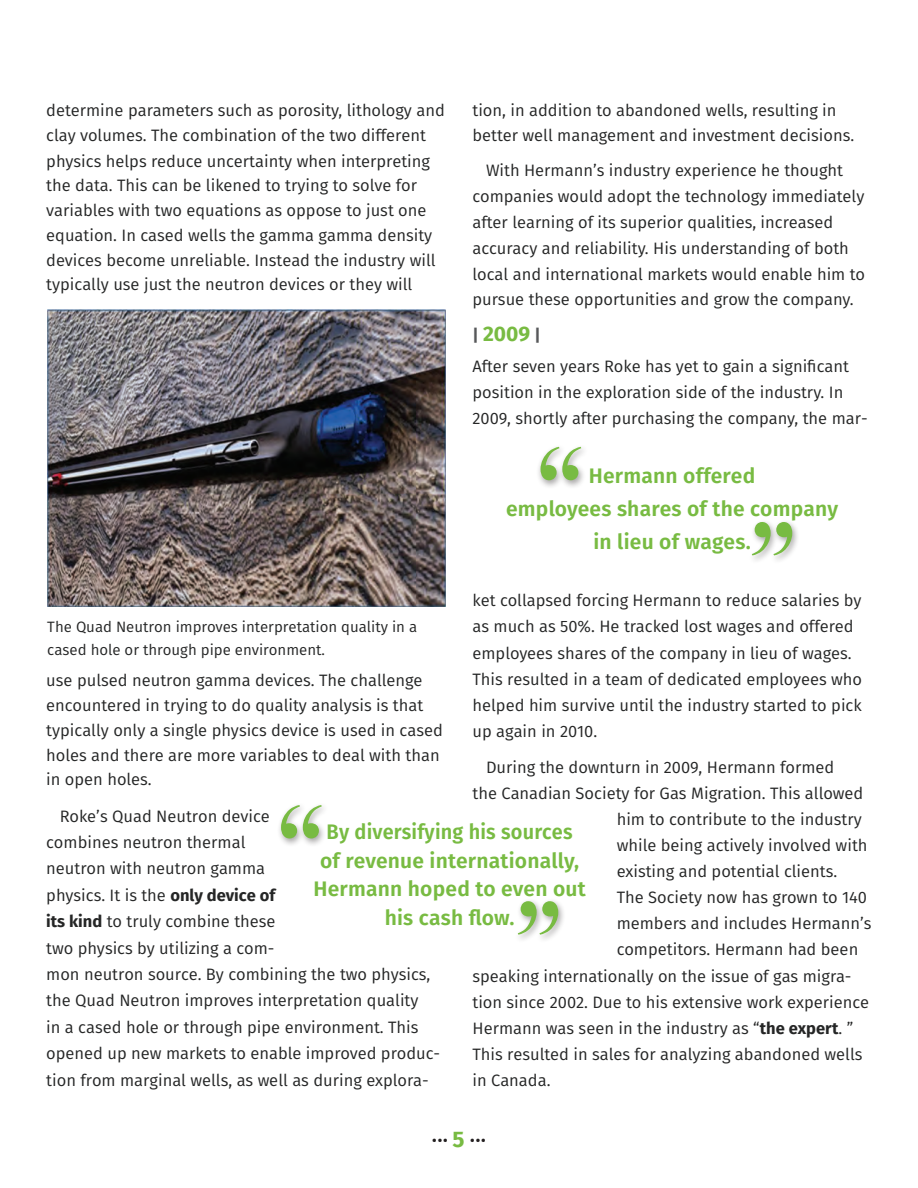
<style>
.page{position:relative;width:918px;height:1188px;background:#fff}
.page>*{position:absolute;margin:0;border:0;box-sizing:border-box;transform-origin:0 0}
.Para_Mid_Neo{font:600 21px "Fira Sans";letter-spacing:.01em;color:#78bb42}
.Para_Mid_Neo-2{font:600 21px "Fira Sans";letter-spacing:.01em;color:#78bb42;scale:.95 1}
.Para_Mid_Neo-3{font:700 21px "Fira Sans";color:#78bb42}
.Para_Mid_Neo-4{font:16.5px/26.4px "Fira Sans";color:#252626}
.Para_Mid_Neo-5{font:16.5px "Fira Sans";color:#231f20}
.Para_Mid_Neo-6{font:15px/22.5px "Fira Sans";color:#252626}
.s1{font-size:16.5px;color:#57585a}
.s2{font-weight:700}
.s3{font-weight:700;font-size:22.5px;color:#78bb42}
</style>
<div class="page">
<div style="left:536px;top:444px;width:52px;height:45px;background:#231f20;opacity:.4"></div>
<svg style="left:541px;top:447px;width:40px;height:33px"></svg>
<div style="left:748px;top:519px;width:52px;height:45px;background:#231f20;opacity:.4"></div>
<svg style="left:752px;top:522px;width:40px;height:33px"></svg>
<img style="left:47px;top:309px;width:399px;height:297px">
<div style="left:277px;top:802px;width:52px;height:45px;background:#231f20;opacity:.4"></div>
<svg style="left:281px;top:805px;width:41px;height:33px"></svg>
<div style="left:514px;top:898px;width:52px;height:45px;background:#231f20;opacity:.4"></div>
<svg style="left:518px;top:901px;width:40px;height:34px"></svg>
<p class="Para_Mid_Neo-4" style="left:46px;top:97px;width:400px;line-height:24.9px">determine parameters such as porosity, lithology and clay volumes. The combination of the two different physics helps reduce uncertainty when interpreting the data. This can be likened to trying to solve for variables with two equations as oppose to just one equation. In cased wells the gamma gamma density devices become unreliable. Instead the industry will typically use just the neutron devices or they will</p>
<p class="Para_Mid_Neo-4" style="left:473px;top:97px;width:383px;line-height:25.2px">tion, in addition to abandoned wells, resulting in better well management and investment decisions.</p>
<p class="Para_Mid_Neo-4" style="left:473px;top:157px;width:394px;line-height:25.8px;text-indent:13px">With Hermann’s industry experience he thought companies would adopt the technology immediately after learning of its superior qualities, increased accuracy and reliability. His understanding of both local and international markets would enable him to pursue these opportunities and grow the company.</p>
<p class="Para_Mid_Neo-3" style="left:473px;top:316px;width:70px"><span class="s1">|</span> 2009 <span class="s1">|</span></p>
<p class="Para_Mid_Neo-4" style="left:473px;top:353px;width:397px;line-height:25.8px">After seven years Roke has yet to gain a significant position in the exploration side of the industry. In<br>2009, shortly after purchasing the company, the mar-</p>
<p class="Para_Mid_Neo" style="left:589px;top:458px;width:168px">Hermann offered</p>
<p class="Para_Mid_Neo" style="left:506px;top:491px;width:334px">employees shares of the company</p>
<p class="Para_Mid_Neo" style="left:593px;top:524px;width:159px">in lieu of wages.</p>
<p class="Para_Mid_Neo-4" style="left:473px;top:587px;width:391px">ket collapsed forcing Hermann to reduce salaries by as much as 50%. He tracked lost wages and offered employees shares of the company in lieu of wages.<br>This resulted in a team of dedicated employees who helped him survive until the industry started to pick up again in 2010.</p>
<p class="Para_Mid_Neo-4" style="left:486px;top:753px;width:350px">During the downturn in 2009, Hermann formed</p>
<p class="Para_Mid_Neo-4" style="left:473px;top:779px;width:392px">the Canadian Society for Gas Migration. This allowed</p>
<p class="Para_Mid_Neo-4" style="left:617px;top:806px;width:247px">him to contribute to the industry</p>
<p class="Para_Mid_Neo-4" style="left:617px;top:832px;width:252px">while being actively involved with</p>
<p class="Para_Mid_Neo-4" style="left:617px;top:858px;width:222px">existing and potential clients.</p>
<p class="Para_Mid_Neo-4" style="left:617px;top:884px;width:252px">The Society now has grown to 140</p>
<p class="Para_Mid_Neo-4" style="left:617px;top:910px;width:256px">members and includes Hermann’s</p>
<p class="Para_Mid_Neo-4" style="left:617px;top:936px;width:243px">competitors. Hermann had been</p>
<p class="Para_Mid_Neo-4" style="left:473px;top:962px;width:381px">speaking internationally on the issue of gas migra-</p>
<p class="Para_Mid_Neo-4" style="left:473px;top:988px;width:398px">tion since 2002. Due to his extensive work experience</p>
<p class="Para_Mid_Neo-4" style="left:473px;top:1014px;width:382px">Hermann was seen in the industry as “<span class="s2">the expert</span>. ”</p>
<p class="Para_Mid_Neo-4" style="left:473px;top:1041px;width:392px">This resulted in sales for analyzing abandoned wells</p>
<p class="Para_Mid_Neo-4" style="left:473px;top:1067px;width:80px">in Canada.</p>
<p class="Para_Mid_Neo-6" style="left:47px;top:615px;width:371px">The Quad Neutron improves interpretation quality in a cased hole or through pipe environment.</p>
<p class="Para_Mid_Neo-4" style="left:46px;top:668px;width:398px;line-height:24.8px">use pulsed neutron gamma devices. The challenge encountered in trying to do quality analysis is that typically only a single physics device is used in cased holes and there are more variables to deal with than in open holes.</p>
<p class="Para_Mid_Neo-4" style="left:46px;top:802px;width:395px;text-indent:13px">Roke’s Quad Neutron device<br>combines neutron thermal<br>neutron with neutron gamma<br>physics. It is the <span class="s2">only device of<br>its kind</span> to truly combine these<br>two physics by utilizing a com-<br>mon neutron source. By combining the two physics, the Quad Neutron improves interpretation quality<br>in a cased hole or through pipe environment. This opened up new markets to enable improved produc&shy;tion from marginal wells, as well as during explora-</p>
<p class="Para_Mid_Neo-2" style="left:327px;top:815px;width:260px">By diversifying his sources</p>
<p class="Para_Mid_Neo" style="left:320px;top:843px;width:261px">of revenue internationally,</p>
<p class="Para_Mid_Neo" style="left:314px;top:872px;width:274px">Hermann hoped to even out</p>
<p class="Para_Mid_Neo" style="left:385px;top:900px;width:131px">his cash flow.</p>
<p class="Para_Mid_Neo-5" style="left:432px;top:1128px;width:56px">••• <span class="s3">5</span> •••</p>
</div>
